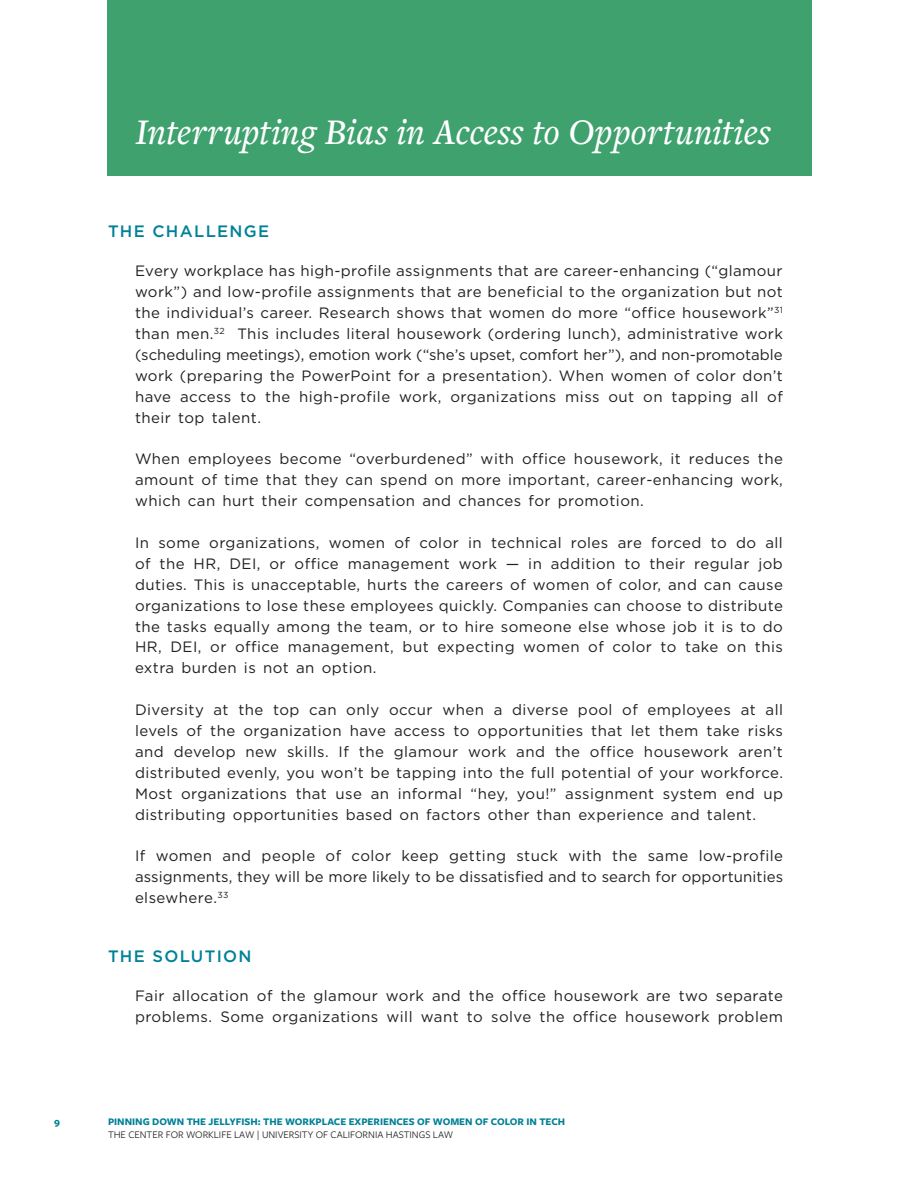
<style>
.page{position:relative;width:918px;height:1188px;background:#fff}
.page>*{position:absolute;margin:0;border:0;box-sizing:border-box;transform-origin:0 0}
.Section_Start_Title{font:italic 500 37.5px "Freight Text Pro";color:#fff}
.Heading_2{font:500 16.5px "Gotham";letter-spacing:.08em;color:#008197}
.t1{font:15px/21px "Gotham";letter-spacing:.03em;color:#231f20;text-align:justify}
.t2{font:700 10.5px "Freight Sans Pro";color:#008197}
.t3{font:10.5px "Freight Sans Pro";color:#231f20}
</style>
<div class="page">
<div style="left:107px;top:0;width:704px;height:176px;background:#3ea16e"></div>
<p class="Section_Start_Title" style="left:135px;top:107px;width:638px">Interrupting Bias in Access to Opportunities</p>
<p class="Heading_2" style="left:108px;top:220px;width:163px">THE CHALLENGE</p>
<p class="t1" style="left:135px;top:260px;width:650px">Every workplace has high-profile assignments that are career-enhancing (“glamour work”) and low-profile assignments that are beneficial to the organization but not the individual’s career. Research shows that women do more “office housework”<sup>31 </sup>than men.<sup>32</sup> This includes literal housework (ordering lunch), administrative work (scheduling meetings), emotion work (“she’s upset, comfort her”), and non-promotable work (preparing the PowerPoint for a presentation). When women of color don’t have access to the high-profile work, organizations miss out on tapping all of their top talent.</p>
<p class="t1" style="left:135px;top:448px;width:650px">When employees become “overburdened” with office housework, it reduces the amount of time that they can spend on more important, career-enhancing work, which can hurt their compensation and chances for promotion.</p>
<p class="t1" style="left:135px;top:531px;width:650px">In some organizations, women of color in technical roles are forced to do all of the HR, DEI, or office management work — in addition to their regular job duties. This is unacceptable, hurts the careers of women of color, and can cause organizations to lose these employees quickly. Companies can choose to distribute the tasks equally among the team, or to hire someone else whose job it is to do HR, DEI, or office management, but expecting women of color to take on this extra burden is not an option.</p>
<p class="t1" style="left:135px;top:699px;width:650px">Diversity at the top can only occur when a diverse pool of employees at all levels of the organization have access to opportunities that let them take risks and develop new skills. If the glamour work and the office housework aren’t distributed evenly, you won’t be tapping into the full potential of your workforce.<br>Most organizations that use an informal “hey, you!” assignment system end up distributing opportunities based on factors other than experience and talent.</p>
<p class="t1" style="left:135px;top:845px;width:650px">If women and people of color keep getting stuck with the same low-profile assignments, they will be more likely to be dissatisfied and to search for opportunities elsewhere.<sup>33</sup></p>
<p class="Heading_2" style="left:108px;top:946px;width:145px">THE SOLUTION</p>
<p class="t1" style="left:135px;top:985px;width:650px">Fair allocation of the glamour work and the office housework are two separate problems. Some organizations will want to solve the office housework problem</p>
<p class="t2" style="left:54px;top:1114px;width:7px">9</p>
<p class="t2" style="left:108px;top:1114px;width:459px">PINNING DOWN THE JELLYFISH: THE WORKPLACE EXPERIENCES OF WOMEN OF COLOR IN TECH</p>
<p class="t3" style="left:108px;top:1127px;width:347px">THE CENTER FOR WORKLIFE LAW | UNIVERSITY OF CALIFORNIA HASTINGS LAW</p>
</div>
